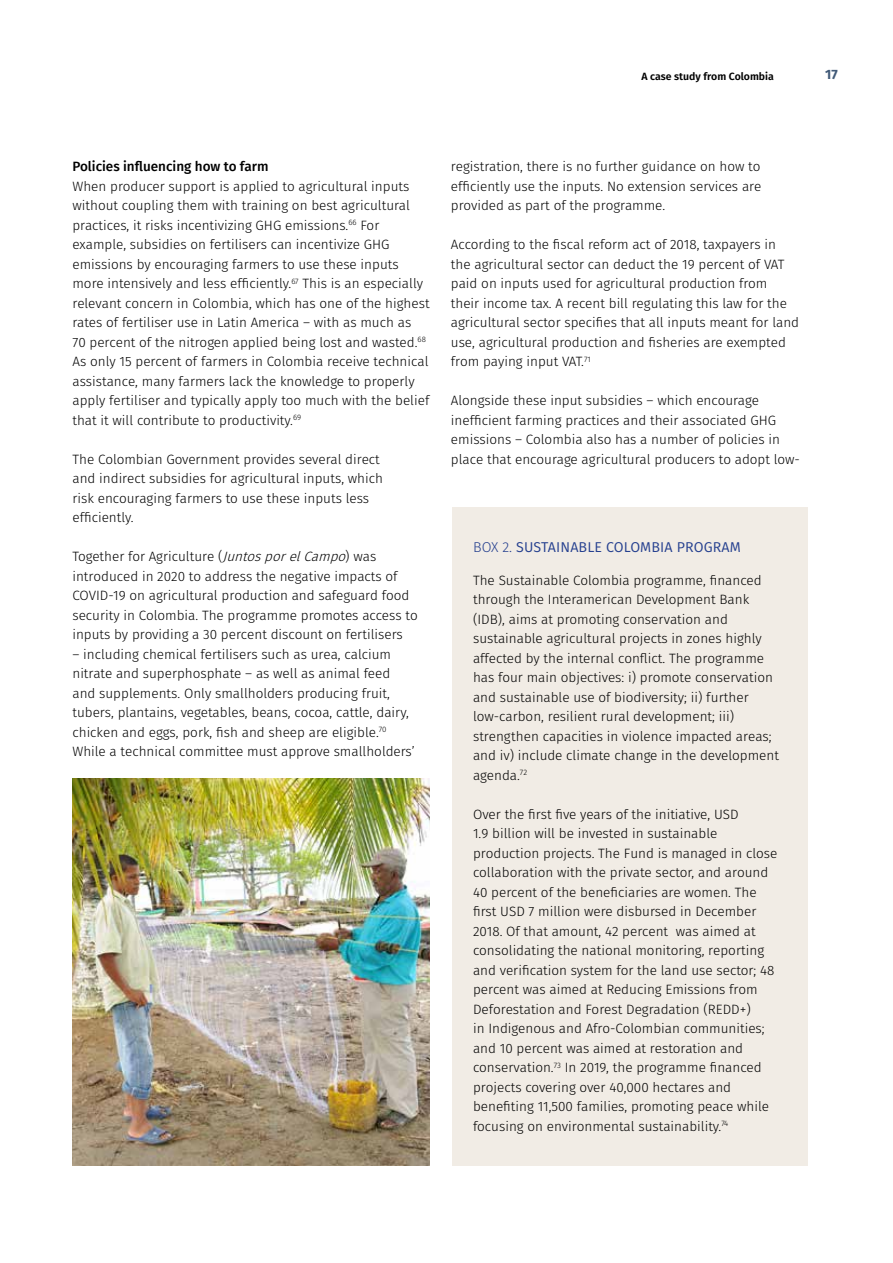
<style>
.page{position:relative;width:893px;height:1263px;background:#fff}
.page>*{position:absolute;margin:0;border:0;box-sizing:border-box;transform-origin:0 0}
.t1{font:14.25px "Fira Sans";letter-spacing:.01em;color:#25408f}
.t2{font:300 13.5px/19.5px "Fira Sans";color:#000}
.t3{font:500 13.5px "Fira Sans";color:#000}
.t4{font:700 13.5px "Fira Sans";color:#415a78}
.t5{font:600 10.5px "Fira Sans";color:#000}
.s1{font-style:italic}
.s2{font-weight:300}
</style>
<div class="page">
<div style="left:452px;top:507px;width:356px;height:659px;background:#f1ece5"></div>
<img style="left:72px;top:779px;width:358px;height:387px">
<p class="t5" style="left:641px;top:69px;width:134px">A case study from Colombia</p>
<p class="t4" style="left:825px;top:64px;width:14px">17</p>
<p class="t3" style="left:72px;top:155px;width:198px">Policies influencing how to farm</p>
<p class="t2" style="left:72px;top:177px;width:359px">When producer support is applied to agricultural inputs without coupling them with training on best agricultural practices, it risks incentivizing GHG emissions.<sup>66</sup> For example, subsidies on fertilisers can incentivize GHG emissions by encouraging farmers to use these inputs more intensively and less efficiently.<sup>67</sup> This is an especially relevant concern in Colombia, which has one of the highest rates of fertiliser use in Latin America – with as much as<br>70 percent of the nitrogen applied being lost and wasted.<sup>68<br></sup>As only 15 percent of farmers in Colombia receive technical assistance, many farmers lack the knowledge to properly apply fertiliser and typically apply too much with the belief that it will contribute to productivity.<sup>69</sup></p>
<p class="t2" style="left:72px;top:450px;width:312px">The Colombian Government provides several direct and indirect subsidies for agricultural inputs, which risk encouraging farmers to use these inputs less efficiently.</p>
<p class="t2" style="left:72px;top:548px;width:347px">Together for Agriculture (<span class="s1">JuntosporelCampo</span>) was introduced in 2020 to address the negative impacts of COVID-19 on agricultural production and safeguard food security in Colombia. The programme promotes access to inputs by providing a 30 percent discount on fertilisers</p>
<p class="t2" style="left:72px;top:645px;width:344px">– including chemical fertilisers such as urea, calcium nitrate and superphosphate – as well as animal feed and supplements. Only smallholders producing fruit, tubers, plantains, vegetables, beans, cocoa, cattle, dairy, chicken and eggs, pork, fish and sheep are eligible.<sup>70<br></sup>While a technical committee must approve smallholders’</p>
<p class="t2" style="left:451px;top:158px;width:312px;text-align:justify">registration, there is no further guidance on how to efficiently use the inputs. No extension services are provided as part of the programme.</p>
<p class="t2" style="left:451px;top:236px;width:350px">According to the fiscal reform act of 2018, taxpayers in<br>the agricultural sector can deduct the 19 percent of VAT paid on inputs used for agricultural production from their income tax. A recent bill regulating this law for the agricultural sector specifies that all inputs meant for land use, agricultural production and fisheries are exempted from paying input VAT.<sup>71</sup></p>
<p class="t2" style="left:451px;top:392px;width:350px">Alongside these input subsidies – which encourage inefficient farming practices and their associated GHG emissions – Colombia also has a number of policies in place that encourage agricultural producers to adopt low-</p>
<p class="t1" style="left:473px;top:536px;width:269px"><span class="s2">BOX 2.</span> SUSTAINABLE COLOMBIA PROGRAM</p>
<p class="t2" style="left:473px;top:571px;width:307px">The Sustainable Colombia programme, financed through the Interamerican Development Bank (IDB), aims at promoting conservation and sustainable agricultural projects in zones highly affected by the internal conflict. The programme has four main objectives: i) promote conservation and sustainable use of biodiversity; ii) further low-carbon, resilient rural development; iii) strengthen capacities in violence impacted areas; and iv) include climate change in the development agenda.<sup>72</sup></p>
<p class="t2" style="left:473px;top:805px;width:306px">Over the first five years of the initiative, USD<br>1.9 billion will be invested in sustainable production projects. The Fund is managed in close collaboration with the private sector, and around 40 percent of the beneficiaries are women. The first USD 7 million were disbursed in December 2018. Of that amount, 42 percent was aimed at consolidating the national monitoring, reporting and verification system for the land use sector; 48 percent was aimed at Reducing Emissions from Deforestation and Forest Degradation (REDD+)<br>in Indigenous and Afro-Colombian communities; and 10 percent was aimed at restoration and conservation.<sup>73</sup> In 2019, the programme financed projects covering over 40,000 hectares and benefiting 11,500 families, promoting peace while focusing on environmental sustainability.<sup>74</sup></p>
</div>
